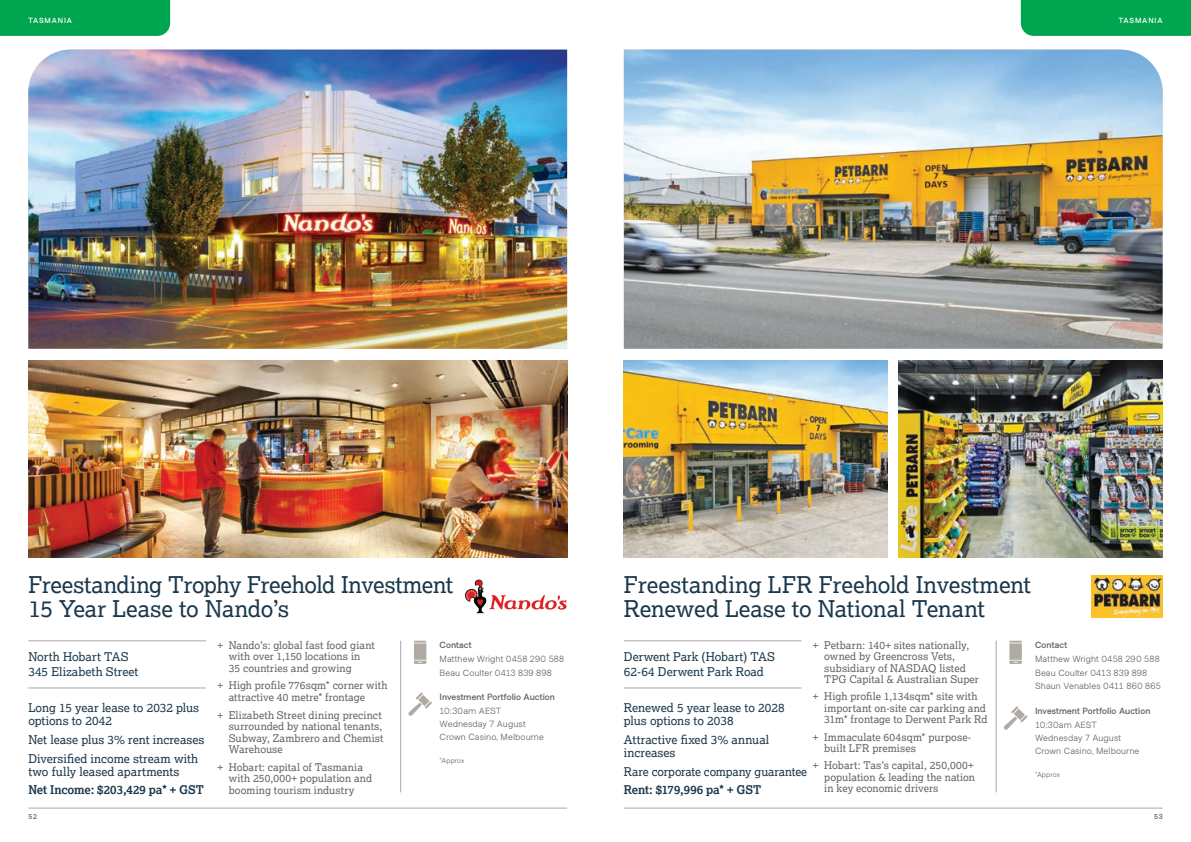
<style>
.page{position:relative;width:1191px;height:842px;background:#fff}
.page>*{position:absolute;margin:0;border:0;box-sizing:border-box;transform-origin:0 0}
.t1{font:23px/24px "Lexia";letter-spacing:-.005em;color:#1a374b}
.t2{font:12px/13px "Lexia";color:#1a374b}
.t3{font:700 12px "Lexia";letter-spacing:-.005em;color:#1a374b}
.t4{font:10.5px/11.5px "Lexia";letter-spacing:.005em;color:#636366}
.t5{font:9px/13px "Metro Sans";letter-spacing:.01em;color:#636366}
.t6{font:700 9px "Metro Sans";letter-spacing:.01em;color:#636366}
.t7{font:700 7.5px "Metro Sans";letter-spacing:.11em;color:#fff}
.t8{font:7px "Metro Sans";letter-spacing:.015em;color:#636366}
.t9{font:700 7px "Metro Sans";color:#636366}
</style>
<div class="page">
<img style="left:28px;top:50px;width:539px;height:299px">
<img style="left:28px;top:360px;width:539px;height:197px">
<hr style="left:28px;top:641px;width:178px;height:1px;background:#a8a9ad">
<hr style="left:28px;top:688px;width:178px;height:1px;background:#a8a9ad">
<hr style="left:400px;top:641px;width:1px;height:151px;background:#a8a9ad">
<svg style="left:414px;top:641px;width:12px;height:23px"></svg>
<svg style="left:408px;top:692px;width:24px;height:24px"></svg>
<img style="left:464px;top:579px;width:103px;height:35px">
<hr style="left:28px;top:808px;width:539px;height:1px;background:#a8a9ad">
<div style="left:0;top:0;width:170px;height:36px;background:#00a54f"></div>
<img style="left:624px;top:50px;width:538px;height:299px">
<img style="left:624px;top:360px;width:263px;height:197px">
<img style="left:899px;top:360px;width:263px;height:197px">
<hr style="left:624px;top:641px;width:177px;height:1px;background:#a8a9ad">
<hr style="left:624px;top:688px;width:177px;height:1px;background:#a8a9ad">
<hr style="left:996px;top:641px;width:1px;height:151px;background:#a8a9ad">
<svg style="left:1009px;top:641px;width:12px;height:23px"></svg>
<svg style="left:1004px;top:706px;width:23px;height:24px"></svg>
<img style="left:1091px;top:575px;width:71px;height:42px">
<hr style="left:624px;top:808px;width:538px;height:1px;background:#a8a9ad">
<div style="left:1020px;top:0;width:171px;height:36px;background:#00a54f"></div>
<p class="t7" style="left:28px;top:16px;width:45px">TASMANIA</p>
<p class="t7" style="left:1118px;top:16px;width:45px">TASMANIA</p>
<h1 class="t1" style="left:28px;top:572px;width:426px">Freestanding Trophy Freehold Investment<br>15 Year Lease to Nando’s</h1>
<p class="t2" style="left:28px;top:648px;width:112px;line-height:15px">North Hobart TAS<br>345 Elizabeth Street</p>
<p class="t2" style="left:28px;top:701px;width:172px">Long 15 year lease to 2032 plus options to 2042</p>
<p class="t2" style="left:28px;top:730px;width:178px;line-height:18.7px">Net lease plus 3% rent increases<br>Diversified income stream with</p>
<p class="t2" style="left:28px;top:764px;width:153px">two fully leased apartments</p>
<p class="t3" style="left:28px;top:782px;width:177px">Net Income: $203,429 pa* + GST</p>
<p class="t4" style="left:229px;top:639px;width:148px;text-indent:-11px">+ Nando’s: global fast food giant with over 1,150 locations in<br>35 countries and growing</p>
<p class="t4" style="left:229px;top:679px;width:160px;text-indent:-11px">+ High profile 776sqm* corner with attractive 40 metre* frontage</p>
<p class="t4" style="left:229px;top:709px;width:156px;text-indent:-11px">+ Elizabeth Street dining precinct surrounded by national tenants,<br>Subway, Zambrero and Chemist<br>Warehouse</p>
<p class="t4" style="left:229px;top:761px;width:145px;text-indent:-11px">+ Hobart: capital of Tasmania with 250,000+ population and booming tourism industry</p>
<p class="t6" style="left:439px;top:639px;width:34px">Contact</p>
<p class="t5" style="left:439px;top:652px;width:126px;line-height:13.8px">Matthew Wright 0458 290 588<br>Beau Coulter 0413 839 898</p>
<p class="t6" style="left:439px;top:691px;width:117px">Investment Portfolio Auction</p>
<p class="t5" style="left:439px;top:705px;width:106px">10:30am AEST<br>Wednesday 7 August<br>Crown Casino, Melbourne</p>
<p class="t8" style="left:439px;top:756px;width:27px">*Approx</p>
<h1 class="t1" style="left:624px;top:572px;width:408px">Freestanding LFR Freehold Investment<br>Renewed Lease to National Tenant</h1>
<p class="t4" style="left:824px;top:639px;width:156px;text-indent:-11px">+ Petbarn: 140+ sites nationally, owned by Greencross Vets, subsidiary of NASDAQ listed<br>TPG Capital &amp; Australian Super</p>
<p class="t4" style="left:824px;top:690px;width:165px;text-indent:-11px">+ High profile 1,134sqm* site with important on-site car parking and<br>31m* frontage to Derwent Park Rd</p>
<p class="t4" style="left:824px;top:731px;width:149px;text-indent:-11px">+ Immaculate 604sqm* purpose&shy;built LFR premises</p>
<p class="t4" style="left:824px;top:759px;width:152px;text-indent:-11px">+ Hobart: Tas’s capital, 250,000+ population &amp; leading the nation in key economic drivers</p>
<p class="t2" style="left:624px;top:648px;width:153px;line-height:15px">Derwent Park (Hobart) TAS<br>62-64 Derwent Park Road</p>
<p class="t2" style="left:624px;top:701px;width:162px">Renewed 5 year lease to 2028 plus options to 2038</p>
<p class="t2" style="left:624px;top:733px;width:147px">Attractive fixed 3% annual increases</p>
<p class="t2" style="left:624px;top:764px;width:185px">Rare corporate company guarantee</p>
<p class="t3" style="left:624px;top:782px;width:139px">Rent: $179,996 pa* + GST</p>
<p class="t6" style="left:1035px;top:639px;width:34px">Contact</p>
<p class="t5" style="left:1035px;top:652px;width:127px;line-height:13.8px">Matthew Wright 0458 290 588<br>Beau Coulter 0413 839 898<br>Shaun Venables 0411 860 865</p>
<p class="t6" style="left:1035px;top:705px;width:117px">Investment Portfolio Auction</p>
<p class="t5" style="left:1035px;top:719px;width:106px">10:30am AEST<br>Wednesday 7 August<br>Crown Casino, Melbourne</p>
<p class="t8" style="left:1035px;top:770px;width:27px">*Approx</p>
<p class="t9" style="left:28px;top:813px;width:10px">52</p>
<p class="t9" style="left:1154px;top:813px;width:10px">53</p>
</div>
